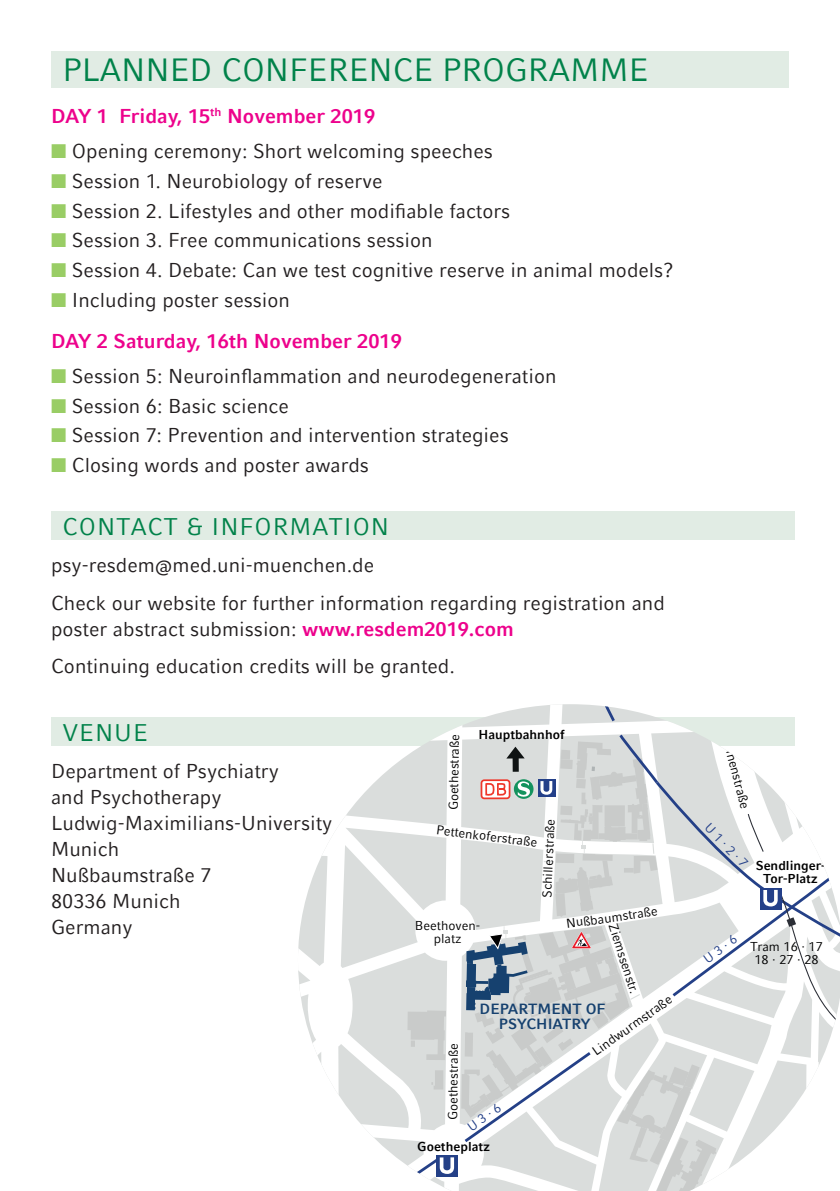
<style>
.page{position:relative;width:840px;height:1191px;background:#fff}
.page>*{position:absolute;margin:0;border:0;box-sizing:border-box;transform-origin:0 0}
.t1{font:32px "LMU Compatil Fact";color:#01824a}
.t2{font:24px "LMU Compatil Fact";letter-spacing:.04em;color:#01824a}
.t3{font:20px/26px "LMU Compatil Fact";color:#231f20}
.t4{font:700 20px/41px "LMU Compatil Fact";color:#ed028c}
.t5{font:700 14.8px/14.6px "LMU Compatil Fact";color:#16416f;text-align:center}
.t6{font:12.8px/12.8px "LMU Compatil Fact";color:#000001;text-align:center}
.t7{font:700 12.8px/12.8px "LMU Compatil Fact";color:#000001;text-align:center}
.t8{font:12.8px "LMU Compatil Fact";color:#244087}
.t9{font:12.8px "LMU Compatil Fact";color:#244089}
.s1{color:#99cd65}
.s2{font-weight:400;color:#231f20}
.s3{font-weight:700;color:#ed028c}
</style>
<div class="page">
<div style="left:51px;top:51px;width:737px;height:37px;background:#e1ece4"></div>
<div style="left:51px;top:717px;width:743px;height:29px;background:#e1ece4"></div>
<div style="left:51px;top:511px;width:743px;height:29px;background:#e1ece4"></div>
<svg style="left:298px;top:704px;width:497px;height:487px"></svg>
<svg style="left:407px;top:1010px;width:39px;height:50px"></svg>
<svg style="left:431px;top:1070px;width:12px;height:19px"></svg>
<svg style="left:588px;top:704px;width:29px;height:20px"></svg>
<svg style="left:713px;top:704px;width:39px;height:21px"></svg>
<svg style="left:454px;top:1155px;width:3px;height:21px"></svg>
<svg style="left:347px;top:1155px;width:107px;height:36px"></svg>
<svg style="left:461px;top:731px;width:378px;height:460px"></svg>
<h1 class="t1" style="left:62px;top:51px;width:587px">PLANNED CONFERENCE PROGRAMME</h1>
<p class="t4" style="left:51px;top:95px;width:325px">DAY 1 Friday, 15<sup>th</sup> November 2019</p>
<p class="t3" style="left:51px;top:138px;width:443px"><span class="s1">■</span> Opening ceremony: Short welcoming speeches</p>
<p class="t3" style="left:51px;top:168px;width:332px"><span class="s1">■</span> Session 1. Neurobiology of reserve</p>
<p class="t3" style="left:51px;top:197px;width:460px"><span class="s1">■</span> Session 2. Lifestyles and other modifiable factors</p>
<p class="t3" style="left:51px;top:227px;width:383px"><span class="s1">■</span> Session 3. Free communications session</p>
<p class="t3" style="left:51px;top:257px;width:623px"><span class="s1">■</span> Session 4. Debate: Can we test cognitive reserve in animal models?</p>
<p class="t4" style="left:51px;top:279px;width:352px"><span class="s1">■</span> <span class="s2">Including poster session<br></span>DAY 2 Saturday, 16th November 2019</p>
<p class="t3" style="left:51px;top:363px;width:506px"><span class="s1">■</span> Session 5: Neuroinflammation and neurodegeneration</p>
<p class="t3" style="left:51px;top:392px;width:239px"><span class="s1">■</span> Session 6: Basic science</p>
<p class="t3" style="left:51px;top:422px;width:459px"><span class="s1">■</span> Session 7: Prevention and intervention strategies</p>
<p class="t3" style="left:51px;top:452px;width:319px"><span class="s1">■</span> Closing words and poster awards</p>
<p class="t2" style="left:62px;top:512px;width:328px">CONTACT &amp; INFORMATION</p>
<p class="t3" style="left:51px;top:546px;width:615px;line-height:37.4px">psy-resdem@med.uni-muenchen.de<br>Check our website for further information regarding registration and</p>
<p class="t3" style="left:51px;top:610px;width:464px;line-height:37.4px">poster abstract submission: <span class="s3">www.resdem2019.com<br></span>Continuing education credits will be granted.</p>
<p class="t2" style="left:62px;top:718px;width:87px">VENUE</p>
<p class="t3" style="left:51px;top:758px;width:283px">Department of Psychiatry<br>and Psychotherapy<br>Ludwig-Maximilians-University<br>Munich<br>Nußbaumstraße 7<br>80336 Munich<br>Germany</p>
<p class="t6" style="left:446px;top:810px;width:78px;rotate:-89deg">Goethestraße</p>
<p class="t7" style="left:478px;top:728px;width:87px">Hauptbahnhof</p>
<p class="t6" style="left:540px;top:897px;width:81px;rotate:-88deg">Schillerstraße</p>
<p class="t6" style="left:437px;top:823px;width:103px;rotate:7deg">Pettenkoferstraße</p>
<p class="t6" style="left:414px;top:919px;width:67px">Beethoven&shy;platz</p>
<p class="t6" style="left:565px;top:917px;width:94px;rotate:-8deg">Nußbaumstraße</p>
<p class="t6" style="left:618px;top:921px;width:75px;rotate:72deg">Ziemssenstr.</p>
<p class="t6" style="left:589px;top:1047px;width:96px;rotate:-35deg">Lindwurmstraße</p>
<p class="t5" style="left:479px;top:1001px;width:127px">DEPARTMENT OF<br>PSYCHIATRY</p>
<p class="t6" style="left:446px;top:1119px;width:78px;rotate:-89deg">Goethestraße</p>
<p class="t7" style="left:417px;top:1140px;width:74px">Goetheplatz</p>
<p class="t8" style="left:464px;top:1122px;width:40px;rotate:-36deg">U 3 · 6</p>
<p class="t6" style="left:731px;top:730px;width:80px;rotate:75deg">Sonnenstraße</p>
<p class="t9" style="left:712px;top:820px;width:57px;rotate:46deg">U 1 · 2 · 7</p>
<p class="t7" style="left:755px;top:858px;width:71px">Sendlinger-<br>Tor-Platz</p>
<p class="t8" style="left:700px;top:954px;width:40px;rotate:-36deg">U 3 · 6</p>
<p class="t6" style="left:749px;top:939px;width:74px">Tram 16 · 17<br>18 · 27 · 28</p>
</div>
